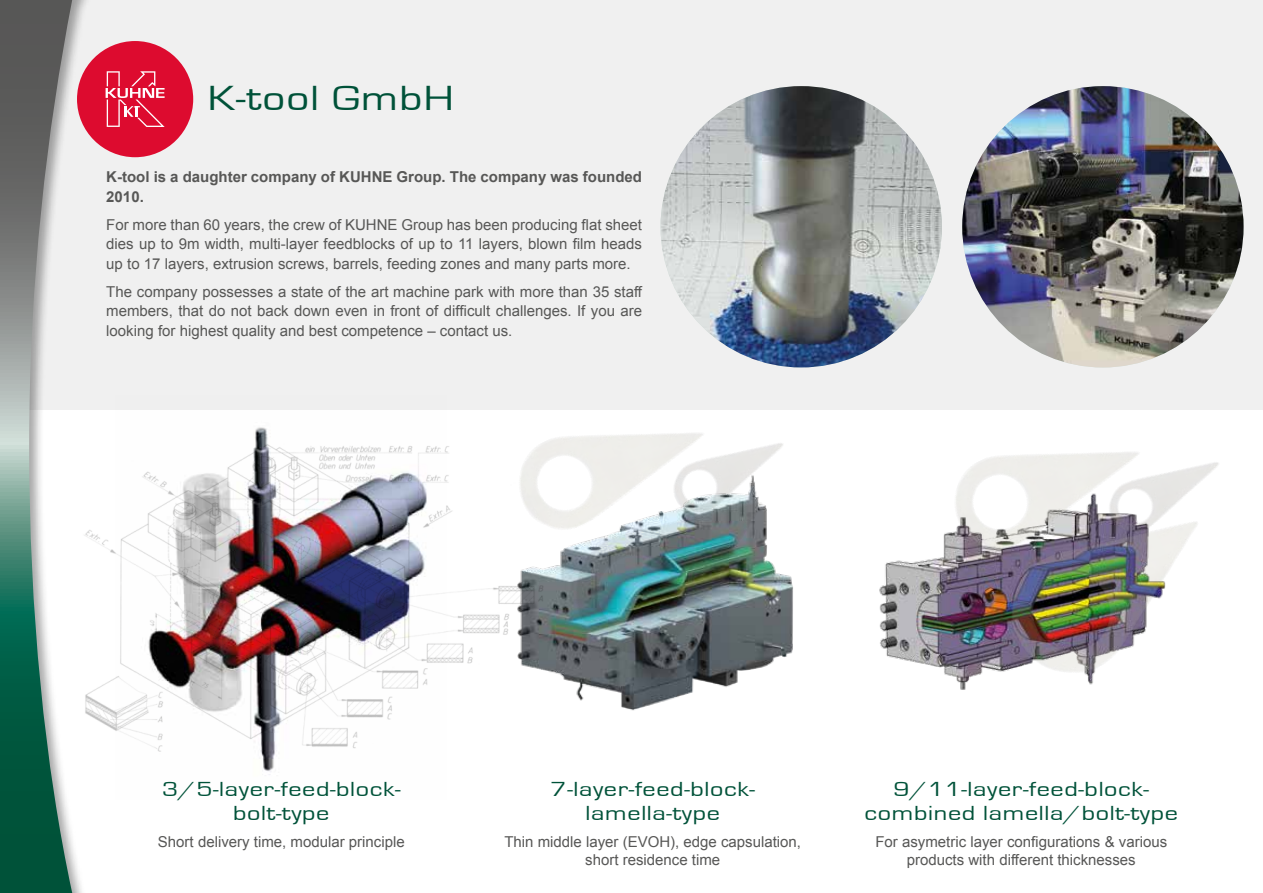
<style>
.page{position:relative;width:1263px;height:893px;background:#fff}
.page>*{position:absolute;margin:0;border:0;box-sizing:border-box;transform-origin:0 0}
.t1{font:36px "Eurostile";letter-spacing:.025em;color:#005239;scale:1.25 1}
.t2{font:21px/24px "Eurostile";letter-spacing:.025em;color:#005239;text-align:center;scale:1.25 1}
.t3{font:15px/19.5px "Arial";color:#575756;text-align:justify}
.t4{font:700 15px/19.5px "Arial";color:#575756}
</style>
<div class="page">
<hr style="left:1262px;top:0;width:1px;height:893px;background:#f0f0f0">
<div style="left:0;top:0;width:1263px;height:410px;background:#f0f0f0"></div>
<div style="left:0;top:0;width:93px;height:893px;background:#000;opacity:.35"></div>
<svg style="left:0;top:0;width:72px;height:893px"></svg>
<div style="left:77px;top:41px;width:116px;height:116px;background:#dd0b2f;border-radius:50%"></div>
<svg style="left:106px;top:71px;width:59px;height:56px"></svg>
<img style="left:660px;top:86px;width:282px;height:281px;border-radius:141px">
<img style="left:962px;top:86px;width:281px;height:281px;border-radius:141px">
<img style="left:77px;top:442px;width:407px;height:314px">
<img style="left:116px;top:427px;width:331px;height:345px">
<img style="left:879px;top:560px;width:40px;height:103px">
<img style="left:484px;top:325px;width:380px;height:308px">
<img style="left:919px;top:344px;width:344px;height:372px">
<img style="left:489px;top:435px;width:331px;height:276px">
<h1 class="t1" style="left:208px;top:79px;width:198px">K-tool GmbH</h1>
<p class="t4" style="left:106px;top:168px;width:537px">K-tool is a daughter company of KUHNE Group. The company was founded<br>2010.</p>
<p class="t3" style="left:106px;top:215px;width:537px">For more than 60 years, the crew of KUHNE Group has been producing flat sheet dies up to 9m width, multi-layer feedblocks of up to 11 layers, blown film heads up to 17 layers, extrusion screws, barrels, feeding zones and many parts more.</p>
<p class="t3" style="left:106px;top:282px;width:537px">The company possesses a state of the art machine park with more than 35 staff members, that do not back down even in front of difficult challenges. If you are looking for highest quality and best competence – contact us.</p>
<h2 class="t2" style="left:162px;top:777px;width:192px">3/5-layer-feed-block&shy;bolt-type</h2>
<p class="t3" style="left:158px;top:832px;width:248px">Short delivery time, modular principle</p>
<h2 class="t2" style="left:551px;top:777px;width:165px">7-layer-feed-block&shy;lamella-type</h2>
<p class="t3" style="left:504px;top:832px;width:298px;line-height:18px;text-align:center">Thin middle layer (EVOH), edge capsulation, short residence time</p>
<h2 class="t2" style="left:864px;top:777px;width:252px">9/11-layer-feed-block&shy;combined lamella/bolt-type</h2>
<p class="t3" style="left:875px;top:832px;width:293px;line-height:18px;text-align:center">For asymetric layer configurations &amp; various products with different thicknesses</p>
</div>
